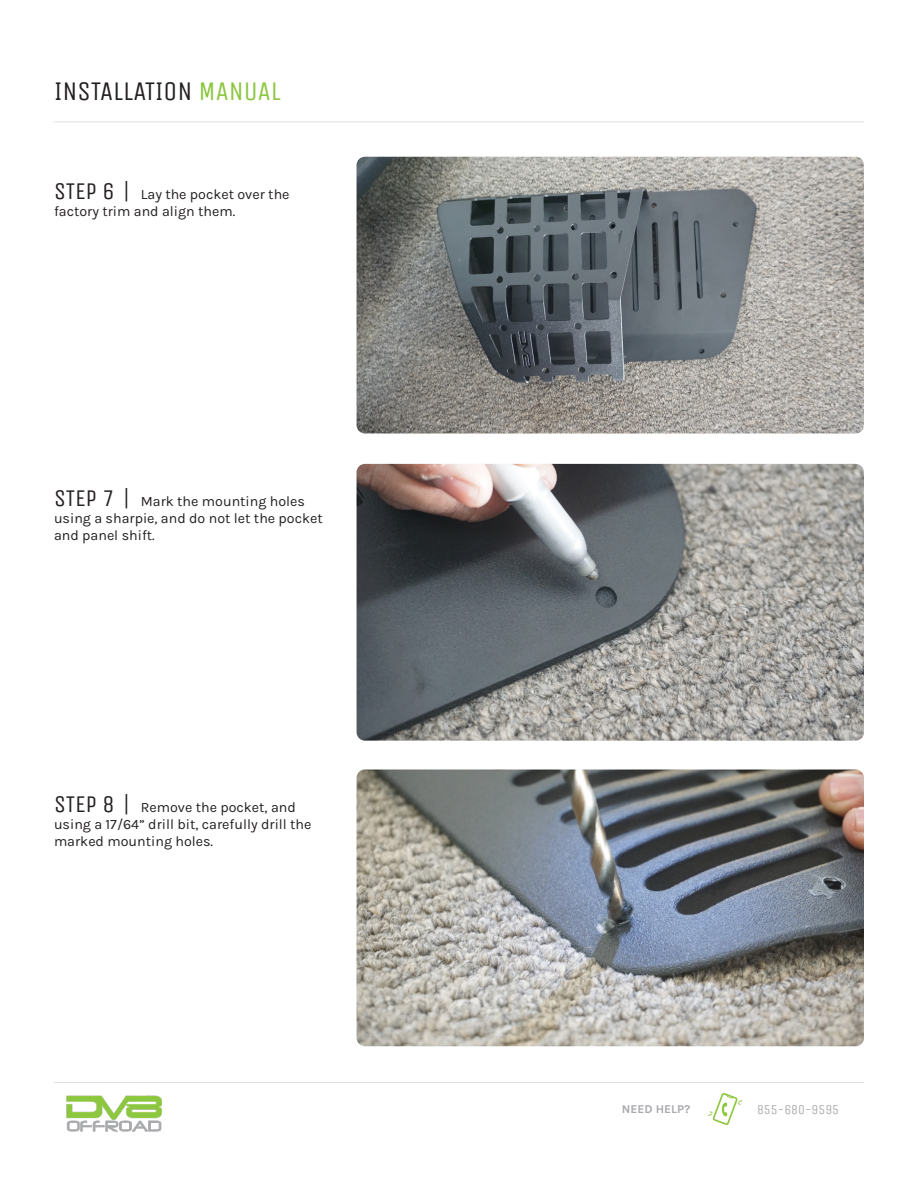
<style>
.page{position:relative;width:918px;height:1188px;background:#fff}
.page>*{position:absolute;margin:0;border:0;box-sizing:border-box;transform-origin:0 0}
.t1{font:27px "Unica One";color:#231f20}
.t2{font:14.25px/17.1px "Karla";color:#231f20}
.t3{font:13.5px "Unica One";color:#aeadad}
.t4{font:700 12px "Karla";color:#a8a9ad}
.s1{color:#8bc63e}
.s2{font-family:"Unica One";font-size:24px}
</style>
<div class="page">
<img style="left:357px;top:464px;width:507px;height:277px">
<img style="left:357px;top:770px;width:507px;height:276px">
<img style="left:357px;top:157px;width:507px;height:276px">
<hr style="left:54px;top:122px;width:810px;height:1px;background:#e2e0e0">
<svg style="left:708px;top:1093px;width:34px;height:32px"></svg>
<hr style="left:54px;top:1082px;width:810px;height:1px;background:#e2e0e0">
<img style="left:66px;top:1095px;width:96px;height:37px">
<p class="t1" style="left:54px;top:76px;width:228px">INSTALLATION <span class="s1">MANUAL</span></p>
<p class="t2" style="left:54px;top:185px;width:237px"><span class="s2">STEP 6 |</span> Lay the pocket over the factory trim and align them.</p>
<p class="t2" style="left:54px;top:492px;width:270px"><span class="s2">STEP 7 |</span> Mark the mounting holes using a sharpie, and do not let the pocket and panel shift.</p>
<p class="t2" style="left:54px;top:798px;width:259px"><span class="s2">STEP 8 |</span> Remove the pocket, and using a 17/64” drill bit, carefully drill the marked mounting holes.</p>
<p class="t4" style="left:622px;top:1101px;width:70px">NEED HELP?</p>
<p class="t3" style="left:757px;top:1102px;width:84px">855-680-9595</p>
</div>
